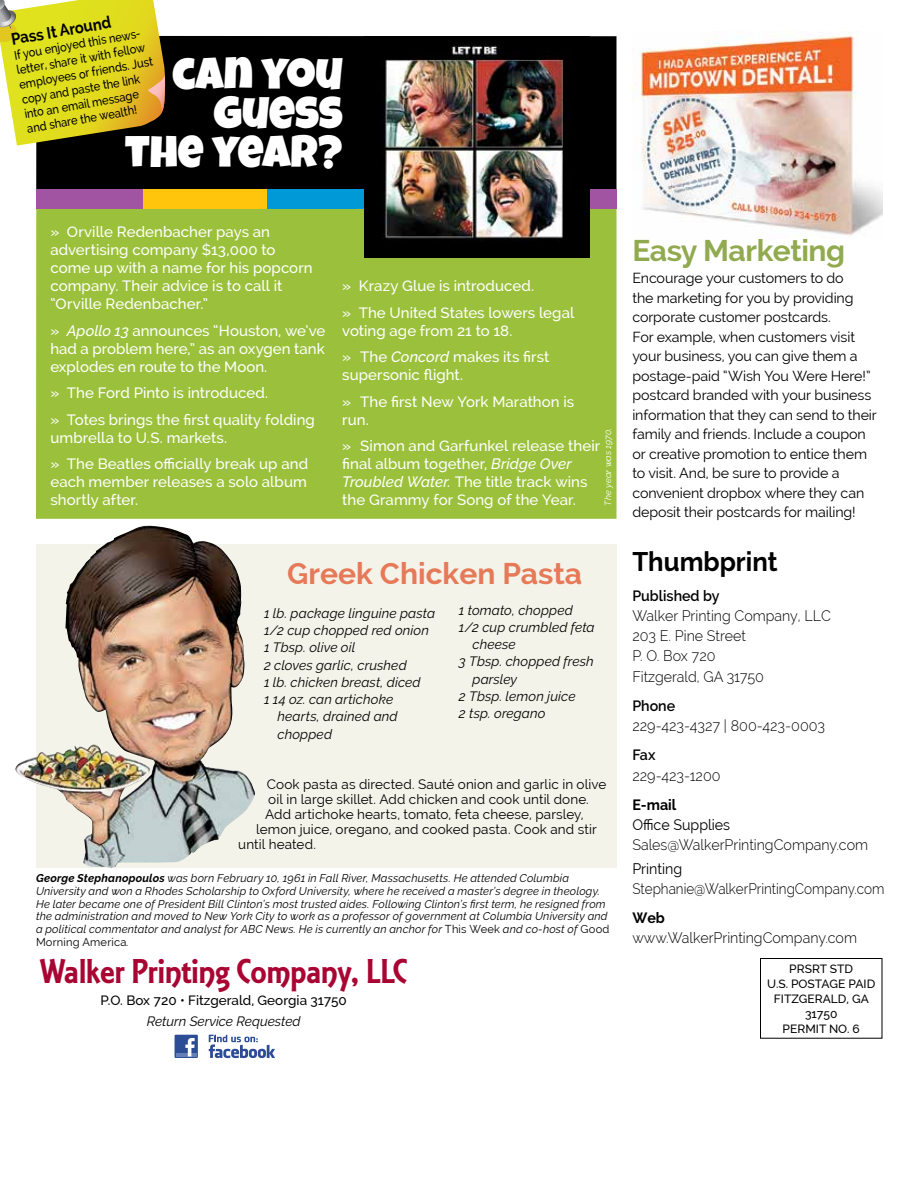
<style>
.page{position:relative;width:918px;height:1188px;background:#fff}
.page>*{position:absolute;margin:0;border:0;box-sizing:border-box;transform-origin:0 0}
.t1{font:45px/39px "Luckiest Guy";color:#fff;text-align:right}
.t2{font:36px "Equinox Plain";color:#a90533}
.t3{font:700 30px "Raleway";color:#e67958}
.t4{font:700 30px "Raleway";letter-spacing:-.015em;color:#92aa4f}
.t5{font:700 27px "Raleway";color:#000;scale:.95 1}
.t6{font:700 16.65px "Raleway";color:#000;scale:.89 1}
.t7{font:500 15px/18px "Raleway";letter-spacing:.005em;color:#fff}
.t8{font:300 15px/20.2px "Raleway";color:#000;scale:.95 1}
.t9{font:300 15px "Raleway";color:#000;scale:.9 1}
.t10{font:15px "Raleway";color:#000;scale:.95 1}
.t11{font:600 15px "Raleway";color:#000;scale:.95 1}
.t12{font:700 15px "Raleway";color:#000;scale:.95 1}
.t13{font:14.25px/19.5px "Raleway";letter-spacing:-.01em;color:#000}
.t14{font:italic 13.5px "Raleway";letter-spacing:.01em;color:#000}
.t15{font:13.5px "Raleway";letter-spacing:.01em;color:#000}
.t16{font:500 13.5px "Raleway";color:#000}
.t17{font:500 12.45px/15px "Raleway";color:#000;scale:.89 1}
.t18{font:500 12px/15px "Raleway";color:#000;text-align:center}
.t19{font:italic 11.25px/12.8px "Raleway";letter-spacing:.015em;color:#000}
.t20{font:italic 9px "Raleway";letter-spacing:.02em;color:#fff}
.s1{font-style:italic}
.s2{font-weight:700}
.s3{font-style:normal}
</style>
<div class="page">
<div style="left:36px;top:36px;width:581px;height:162px;background:#000"></div>
<div style="left:36px;top:209px;width:580px;height:310px;background:#9bc13c"></div>
<div style="left:36px;top:544px;width:580px;height:324px;background:#f4f3e9"></div>
<svg style="left:0;top:0;width:166px;height:146px;background:#cfc62e"></svg>
<div style="left:760px;top:958px;width:122px;height:81px;border:1px solid #000"></div>
<div style="left:175px;top:1035px;width:23px;height:23px;background:#2d4c96"></div>
<hr style="left:176px;top:1053px;width:20px;height:4px;background:#647eb7">
<svg style="left:185px;top:1038px;width:10px;height:19px"></svg>
<svg style="left:209px;top:1035px;width:66px;height:23px"></svg>
<div style="left:36px;top:189px;width:125px;height:20px;background:#a154a1"></div>
<div style="left:143px;top:189px;width:125px;height:20px;background:#ffc40c"></div>
<div style="left:488px;top:189px;width:128px;height:20px;background:#a154a1"></div>
<div style="left:267px;top:189px;width:173px;height:20px;background:#0099d8"></div>
<img style="left:364px;top:44px;width:226px;height:213px">
<img style="left:632px;top:31px;width:250px;height:205px">
<img style="left:15px;top:532px;width:240px;height:336px">
<p class="t6" style="left:10px;top:30px;width:115px;rotate:-10deg">Pass It Around</p>
<p class="t17" style="left:13px;top:48px;width:154px;rotate:-10deg">If you enjoyed this news&shy;letter, share it with fellow employees or friends. Just copy and paste the link into an email message and share the wealth!</p>
<h1 class="t1" style="left:125px;top:55px;width:219px">CAN YOU<br>GUESS<br>THE YEAR?</h1>
<p class="t7" style="left:50px;top:223px;width:264px">» Orville Redenbacher pays an advertising company $13,000 to come up with a name for his popcorn company. Their advice is to call it “Orville Redenbacher.”</p>
<p class="t7" style="left:50px;top:321px;width:276px;text-align:justify">» <span class="s1">Apollo 13</span> announces “Houston, we’ve had a problem here,” as an oxygen tank explodes en route to the Moon.</p>
<p class="t7" style="left:50px;top:380px;width:266px;line-height:26.5px">» The Ford Pinto is introduced.<br>» Totes brings the first quality folding</p>
<p class="t7" style="left:50px;top:424px;width:259px;line-height:26.5px">umbrella to U.S. markets.<br>» The Beatles officially break up and</p>
<p class="t7" style="left:50px;top:473px;width:258px">each member releases a solo album shortly after.</p>
<p class="t7" style="left:342px;top:273px;width:233px;line-height:26.5px">» Krazy Glue is introduced.<br>» The United States lowers legal</p>
<p class="t7" style="left:342px;top:317px;width:209px;line-height:26.5px">voting age from 21 to 18.<br>» The <span class="s1">Concord</span> makes its first</p>
<p class="t7" style="left:342px;top:362px;width:234px;line-height:26.5px">supersonic flight.<br>» The first New York Marathon is</p>
<p class="t7" style="left:342px;top:406px;width:259px;line-height:26.5px">run.<br>» Simon and Garfunkel release their</p>
<p class="t7" style="left:342px;top:455px;width:247px">final album together, <span class="s1">Bridge Over<br>Troubled Water.</span> The title track wins the Grammy for Song of the Year.</p>
<p class="t20" style="left:603px;top:506px;width:79px;rotate:-90deg">The year was 1970.</p>
<h3 class="t3" style="left:287px;top:557px;width:296px">Greek Chicken Pasta</h3>
<p class="t14" style="left:264px;top:605px;width:173px">1 lb. package linguine pasta</p>
<p class="t14" style="left:264px;top:622px;width:167px">1/2 cup chopped red onion</p>
<p class="t14" style="left:264px;top:640px;width:93px">1 Tbsp. olive oil</p>
<p class="t14" style="left:264px;top:657px;width:144px">2 cloves garlic, crushed</p>
<p class="t14" style="left:264px;top:674px;width:158px">1 lb. chicken breast, diced</p>
<p class="t14" style="left:264px;top:691px;width:131px">1 14 oz. can artichoke</p>
<p class="t14" style="left:278px;top:709px;width:122px">hearts, drained and</p>
<p class="t14" style="left:278px;top:726px;width:56px">chopped</p>
<p class="t15" style="left:267px;top:777px;width:341px">Cook pasta as directed. Sauté onion and garlic in olive</p>
<p class="t15" style="left:268px;top:792px;width:322px">oil in large skillet. Add chicken and cook until done.</p>
<p class="t15" style="left:265px;top:807px;width:320px">Add artichoke hearts, tomato, feta cheese, parsley,</p>
<p class="t15" style="left:256px;top:822px;width:342px">lemon juice, oregano, and cooked pasta. Cook and stir</p>
<p class="t15" style="left:238px;top:837px;width:79px">until heated.</p>
<p class="t14" style="left:459px;top:602px;width:115px">1 tomato, chopped</p>
<p class="t14" style="left:459px;top:619px;width:137px">1/2 cup crumbled feta</p>
<p class="t14" style="left:472px;top:637px;width:45px">cheese</p>
<p class="t14" style="left:459px;top:654px;width:136px">3 Tbsp. chopped fresh</p>
<p class="t14" style="left:472px;top:671px;width:46px">parsley</p>
<p class="t14" style="left:459px;top:688px;width:118px">2 Tbsp. lemon juice</p>
<p class="t14" style="left:459px;top:706px;width:88px">2 tsp. oregano</p>
<p class="t19" style="left:36px;top:872px;width:575px"><span class="s2">George Stephanopoulos</span> was born February 10, 1961 in Fall River, Massachusetts. He attended Columbia University and won a Rhodes Scholarship to Oxford University, where he received a master’s degree in theology.<br>He later became one of President Bill Clinton’s most trusted aides. Following Clinton’s first term, he resigned from the administration and moved to New York City to work as a professor of government at Columbia University and a political commentator and analyst for ABC News. He is currently an anchor for <span class="s3">This Week</span> and co-host of <span class="s3">Good Morning America</span>.</p>
<h2 class="t2" style="left:40px;top:950px;width:369px">Walker Printing Company, LLC</h2>
<p class="t16" style="left:101px;top:993px;width:248px">P.O. Box 720 • Fitzgerald, Georgia 31750</p>
<p class="t14" style="left:147px;top:1013px;width:156px">Return Service Requested</p>
<h3 class="t4" style="left:632px;top:233px;width:214px">Easy Marketing</h3>
<p class="t13" style="left:632px;top:268px;width:246px">Encourage your customers to do<br>the marketing for you by providing corporate customer postcards.<br>For example, when customers visit your business, you can give them a postage-paid “Wish You Were Here!” postcard branded with your business information that they can send to their family and friends. Include a coupon or creative promotion to entice them to visit. And, be sure to provide a convenient dropbox where they can deposit their postcards for mailing!</p>
<h3 class="t5" style="left:632px;top:546px;width:154px">Thumbprint</h3>
<p class="t11" style="left:632px;top:587px;width:93px">Published by</p>
<p class="t8" style="left:632px;top:605px;width:211px">Walker Printing Company, LLC<br>203 E. Pine Street<br>P. O. Box 720<br>Fitzgerald, GA 31750</p>
<p class="t11" style="left:632px;top:697px;width:47px">Phone</p>
<p class="t8" style="left:632px;top:716px;width:204px">229-423-4327 | 800-423-0003</p>
<p class="t11" style="left:632px;top:746px;width:26px">Fax</p>
<p class="t8" style="left:632px;top:765px;width:94px">229-423-1200</p>
<p class="t12" style="left:632px;top:796px;width:48px">E-mail</p>
<p class="t10" style="left:632px;top:816px;width:105px">Office Supplies</p>
<p class="t8" style="left:632px;top:835px;width:250px">Sales@WalkerPrintingCompany.com</p>
<p class="t10" style="left:632px;top:860px;width:54px">Printing</p>
<p class="t9" style="left:632px;top:880px;width:281px">Stephanie@WalkerPrintingCompany.com</p>
<p class="t12" style="left:632px;top:909px;width:36px">Web</p>
<p class="t8" style="left:632px;top:928px;width:238px">www.WalkerPrintingCompany.com</p>
<p class="t18" style="left:767px;top:961px;width:110px">PRSRT STD<br>U.S. POSTAGE PAID<br>FITZGERALD, GA<br>31750<br>PERMIT NO. 6</p>
</div>
